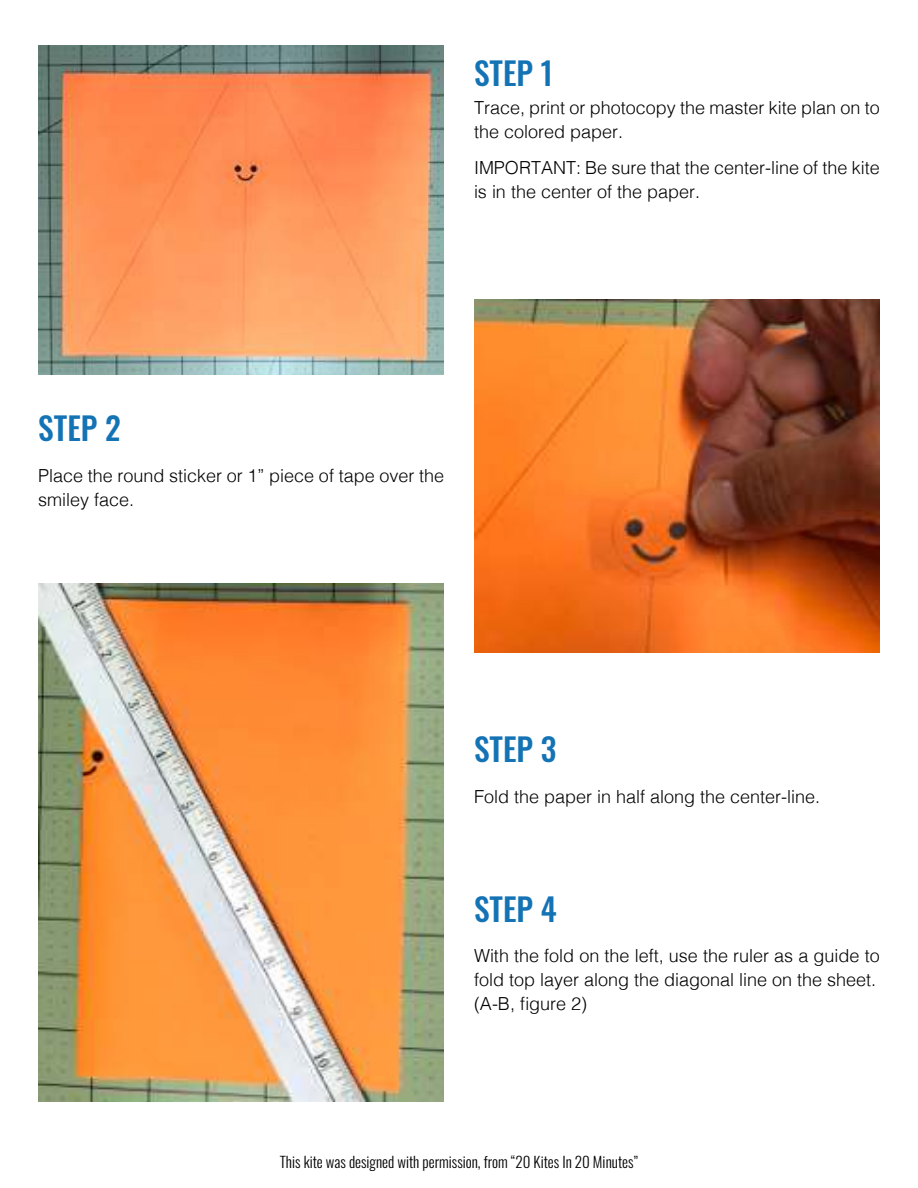
<style>
.page{position:relative;width:918px;height:1188px;background:#fff}
.page>*{position:absolute;margin:0;border:0;box-sizing:border-box;transform-origin:0 0}
.t1{font:500 31.5px "Oswald";color:#1473b5}
.t2{font:300 18px/24px "Helvetica";color:#000}
.t3{font:300 15px "Oswald";color:#000}
</style>
<div class="page">
<img style="left:38px;top:46px;width:406px;height:328px">
<img style="left:474px;top:299px;width:406px;height:353px">
<img style="left:38px;top:583px;width:406px;height:518px">
<h1 class="t1" style="left:474px;top:56px;width:81px">STEP 1</h1>
<p class="t2" style="left:474px;top:97px;width:407px">Trace, print or photocopy the master kite plan on to the colored paper.</p>
<p class="t2" style="left:474px;top:157px;width:407px">IMPORTANT: Be sure that the center-line of the kite is in the center of the paper.</p>
<h1 class="t1" style="left:38px;top:412px;width:84px">STEP 2</h1>
<p class="t2" style="left:38px;top:465px;width:407px">Place the round sticker or 1” piece of tape over the smiley face.</p>
<h1 class="t1" style="left:474px;top:733px;width:84px">STEP 3</h1>
<p class="t2" style="left:474px;top:786px;width:348px">Fold the paper in half along the center-line.</p>
<h1 class="t1" style="left:474px;top:893px;width:84px">STEP 4</h1>
<p class="t2" style="left:474px;top:946px;width:407px">With the fold on the left, use the ruler as a guide to fold top layer along the diagonal line on the sheet. (A-B, figure 2)</p>
<p class="t3" style="left:280px;top:1155px;width:360px">This kite was designed with permission, from “20 Kites In 20 Minutes”</p>
</div>
